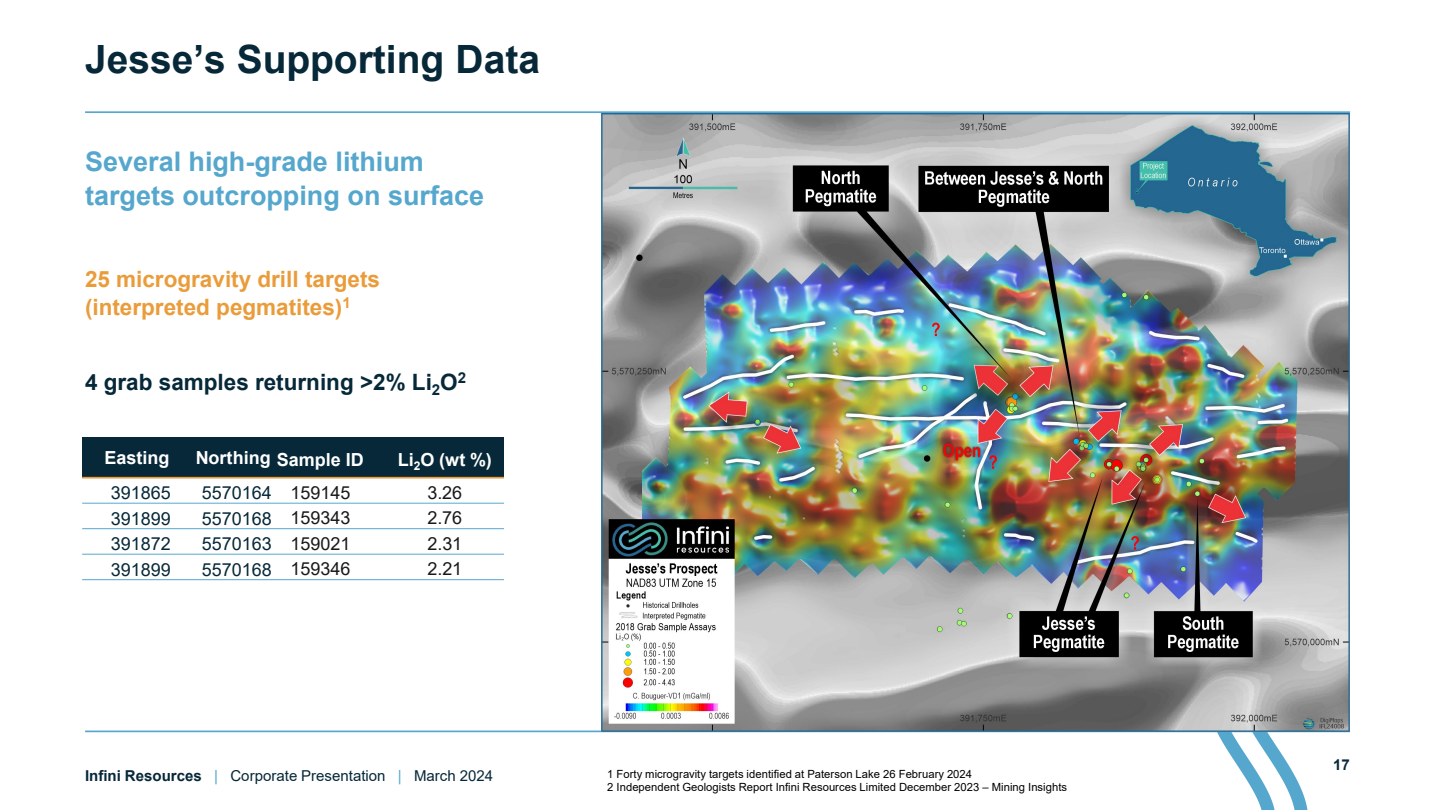
<style>
.page{position:relative;width:1440px;height:810px;background:#fff}
.page>*{position:absolute;margin:0;border:0;box-sizing:border-box;transform-origin:0 0}
.t1{font:700 39px "Arial";color:#062838}
.t2{font:700 27px/34px "Arial";color:#56a7cd}
.t3{font:700 22.5px/28.3px "Arial";color:#ea9c3b}
.t4{font:700 22.5px "Arial";color:#062838}
.t5{font:18px "Arial";color:#062838}
.t6{font:18px "Arial";color:#191919}
.t7{font:700 18px "Arial";color:#fff}
.t8{font:15px "Arial";color:#062838}
.t9{font:700 15px "Arial";color:#062838}
.t10{font:11.25px "Arial";letter-spacing:.005em;color:#000}
.s1{font-weight:700}
.s2{color:#56a7cd}
</style>
<div class="page">
<hr style="left:85px;top:731px;width:1265px;height:1px;background:#56a7cd">
<hr style="left:85px;top:111px;width:1265px;height:2px;background:#56a7cd">
<svg style="left:1210px;top:732px;width:97px;height:78px"></svg>
<div style="left:82px;top:437px;width:110px;height:41px;background:#062838"></div>
<div style="left:192px;top:437px;width:82px;height:41px;background:#062838"></div>
<div style="left:274px;top:437px;width:119px;height:41px;background:#062838"></div>
<div style="left:393px;top:437px;width:111px;height:41px;background:#062838"></div>
<hr style="left:82px;top:477px;width:422px;height:2px;background:#ea9c3b">
<hr style="left:82px;top:503px;width:422px;height:1px;background:#56a7cd">
<hr style="left:82px;top:528px;width:422px;height:1px;background:#56a7cd">
<hr style="left:82px;top:554px;width:422px;height:1px;background:#56a7cd">
<hr style="left:82px;top:579px;width:422px;height:1px;background:#56a7cd">
<img style="left:602px;top:113px;width:748px;height:619px">
<h2 class="t1" style="left:85px;top:31px;width:456px">Jesse’s Supporting Data</h2>
<p class="t2" style="left:85px;top:145px;width:401px">Several high-grade lithium targets outcropping on surface</p>
<p class="t3" style="left:85px;top:265px;width:297px">25 microgravity drill targets (interpreted pegmatites)<sup>1</sup></p>
<p class="t4" style="left:85px;top:366px;width:383px">4 grab samples returning &gt;2% Li<sub>2</sub>O<sup>2</sup></p>
<p class="t7" style="left:105px;top:445px;width:66px">Easting</p>
<p class="t7" style="left:196px;top:445px;width:76px">Northing</p>
<p class="t7" style="left:277px;top:447px;width:89px">Sample ID</p>
<p class="t7" style="left:398px;top:447px;width:96px">Li<sub>2</sub>O (wt %)</p>
<p class="t5" style="left:111px;top:480px;width:61px">391865</p>
<p class="t5" style="left:202px;top:480px;width:71px">5570164</p>
<p class="t6" style="left:290px;top:480px;width:61px">159145</p>
<p class="t6" style="left:427px;top:480px;width:36px">3.26</p>
<p class="t5" style="left:111px;top:506px;width:61px">391899</p>
<p class="t5" style="left:202px;top:506px;width:71px">5570168</p>
<p class="t6" style="left:291px;top:505px;width:61px">159343</p>
<p class="t6" style="left:427px;top:505px;width:36px">2.76</p>
<p class="t5" style="left:111px;top:531px;width:61px">391872</p>
<p class="t5" style="left:202px;top:531px;width:71px">5570163</p>
<p class="t6" style="left:291px;top:531px;width:61px">159021</p>
<p class="t6" style="left:427px;top:531px;width:36px">2.31</p>
<p class="t5" style="left:111px;top:557px;width:61px">391899</p>
<p class="t5" style="left:202px;top:557px;width:71px">5570168</p>
<p class="t6" style="left:291px;top:556px;width:61px">159346</p>
<p class="t6" style="left:427px;top:556px;width:36px">2.21</p>
<h3 class="t8" style="left:85px;top:765px;width:410px"><span class="s1">Infini Resources</span> <span class="s2">|</span> Corporate Presentation <span class="s2">|</span> March 2024</h3>
<p class="t10" style="left:607px;top:766px;width:366px">1 Forty microgravity targets identified at Paterson Lake 26 February 2024</p>
<p class="t10" style="left:607px;top:780px;width:461px">2 Independent Geologists Report Infini Resources Limited December 2023 – Mining Insights</p>
<p class="t9" style="left:1333px;top:754px;width:18px">17</p>
</div>
